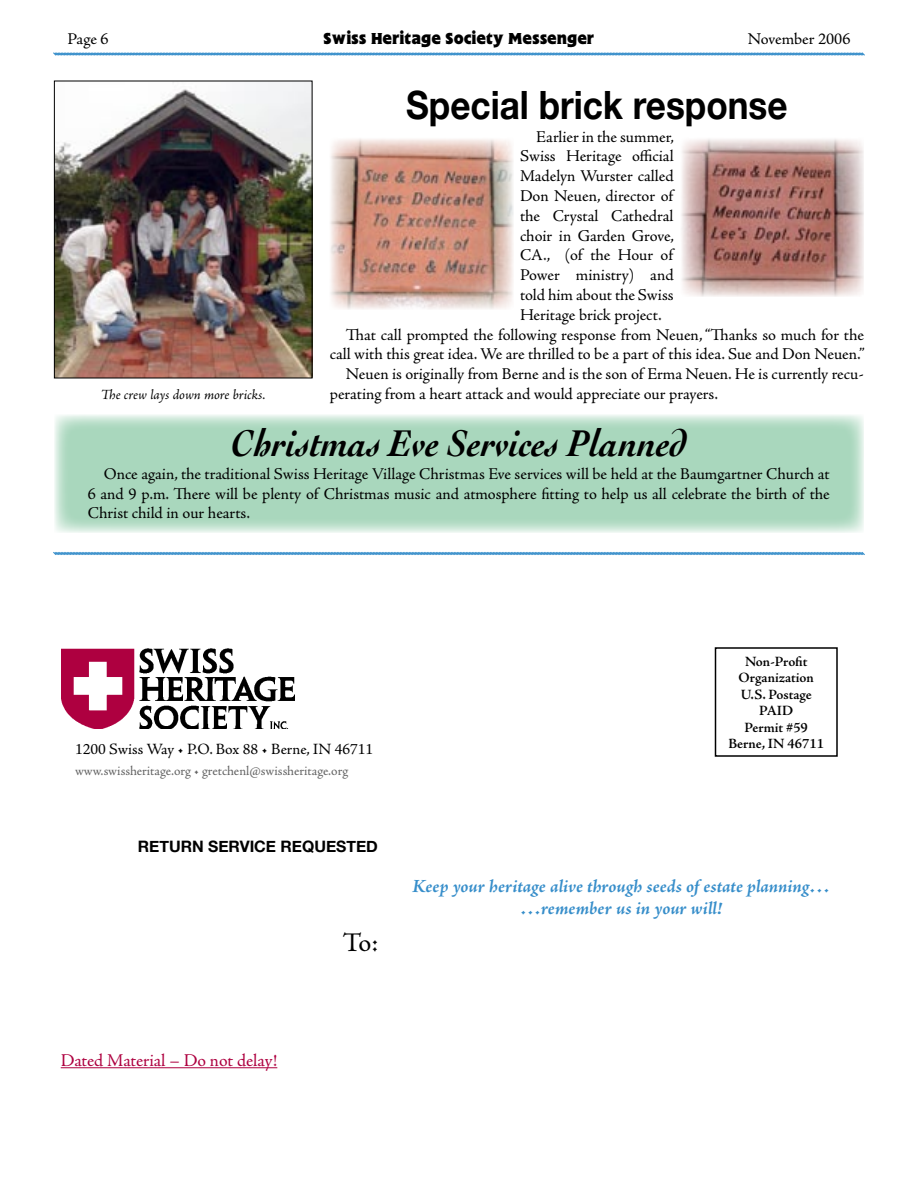
<style>
.page{position:relative;width:918px;height:1188px;background:#fff}
.page>*{position:absolute;margin:0;border:0;box-sizing:border-box;transform-origin:0 0}
.t1{font:italic 700 39px "Cochin";color:#000;scale:.9 1}
.t2{font:700 39px "Helvetica Neue";color:#000;scale:.9 1}
.Body{font:27px "Adobe Jenson Pro";color:#000}
.Body-2{font:italic 700 18.75px "Adobe Jenson Pro";color:#378eca}
.Body-3{font:18px "Adobe Jenson Pro";letter-spacing:-.005em;color:#ae0040}
.Body-4{font:16.5px/19.8px "Adobe Jenson Pro";letter-spacing:-.005em;color:#000;text-align:justify}
.t3{font:16.5px "Flare Gothic Bold DTC";color:#000}
.Body-5{font:15.75px "Adobe Jenson Pro";color:#000}
.Body-6{font:700 15.75px "Helvetica Neue";color:#000}
.Byline{font:600 14.25px "Adobe Jenson Pro";letter-spacing:-.005em;color:#000}
.t4{font:italic 14.25px "Adobe Jenson Pro";letter-spacing:-.005em;color:#000}
.Body-7{font:13.5px "Adobe Jenson Pro";letter-spacing:-.005em;color:#636363}
</style>
<div class="page">
<img style="left:56px;top:83px;width:254px;height:293px">
<div style="left:54px;top:81px;width:258px;height:297px;border:1px solid #000"></div>
<img style="left:61px;top:648px;width:233px;height:81px">
<svg style="left:53px;top:52px;width:812px;height:4px;background:#83b8dd"></svg>
<svg style="left:53px;top:552px;width:812px;height:3px;background:#5ca2d3"></svg>
<hr style="left:61px;top:1067px;width:216px;height:1px;background:#ae0040">
<img style="left:330px;top:138px;width:183px;height:171px">
<img style="left:681px;top:139px;width:183px;height:157px">
<svg style="left:54px;top:415px;width:810px;height:118px;background:#b0dac2"></svg>
<p class="Body-4" style="left:68px;top:30px;width:43px">Page 6</p>
<p class="t3" style="left:324px;top:29px;width:272px">Swiss Heritage Society Messenger</p>
<p class="Body-4" style="left:748px;top:30px;width:104px">November 2006</p>
<p class="t2" style="left:406px;top:81px;width:425px">Special brick response</p>
<p class="Body-4" style="left:520px;top:127px;width:156px;text-indent:16px">Earlier in the summer, Swiss Heritage official Madelyn Wurster called Don Neuen, director of the Crystal Cathedral choir in Garden Grove, CA., (of the Hour of Power ministry) and told him about the Swiss Heritage brick project.</p>
<p class="Body-4" style="left:330px;top:325px;width:536px;text-align:right">That call prompted the following response from Neuen, “Thanks so much for the call with this great idea. We are thrilled to be a part of this idea. Sue and Don Neuen.”</p>
<p class="Body-4" style="left:346px;top:364px;width:520px">Neuen is originally from Berne and is the son of Erma Neuen. He is currently recu-</p>
<p class="t4" style="left:101px;top:386px;width:166px">The crew lays down more bricks.</p>
<p class="Body-4" style="left:330px;top:384px;width:390px">perating from a heart attack and would appreciate our prayers.</p>
<h1 class="t1" style="left:232px;top:420px;width:507px">Christmas Eve Services Planned</h1>
<p class="Body-4" style="left:88px;top:464px;width:744px;text-indent:16px">Once again, the traditional Swiss Heritage Village Christmas Eve services will be held at the Baumgartner Church at 6 and 9 p.m. There will be plenty of Christmas music and atmosphere fitting to help us all celebrate the birth of the Christ child in our hearts.</p>
<p class="Body-5" style="left:75px;top:741px;width:300px">1200 Swiss Way • P.O. Box 88 • Berne, IN 46711</p>
<p class="Body-7" style="left:75px;top:764px;width:275px">www.swissheritage.org • gretchenl@swissheritage.org</p>
<p class="Body-6" style="left:138px;top:837px;width:242px">RETURN SERVICE REQUESTED</p>
<p class="Body" style="left:343px;top:927px;width:37px">To:</p>
<p class="Byline" style="left:745px;top:653px;width:64px">Non-Profit</p>
<p class="Byline" style="left:739px;top:670px;width:77px">Organization</p>
<p class="Byline" style="left:741px;top:686px;width:72px">U.S. Postage</p>
<p class="Byline" style="left:759px;top:703px;width:35px">PAID</p>
<p class="Byline" style="left:745px;top:719px;width:65px">Permit #59</p>
<p class="Byline" style="left:728px;top:736px;width:97px">Berne, IN 46711</p>
<p class="Body-2" style="left:412px;top:875px;width:419px">Keep your heritage alive through seeds of estate planning…</p>
<p class="Body-2" style="left:520px;top:898px;width:203px">…remember us in your will!</p>
<p class="Body-3" style="left:61px;top:1050px;width:218px">Dated Material – Do not delay!</p>
</div>
